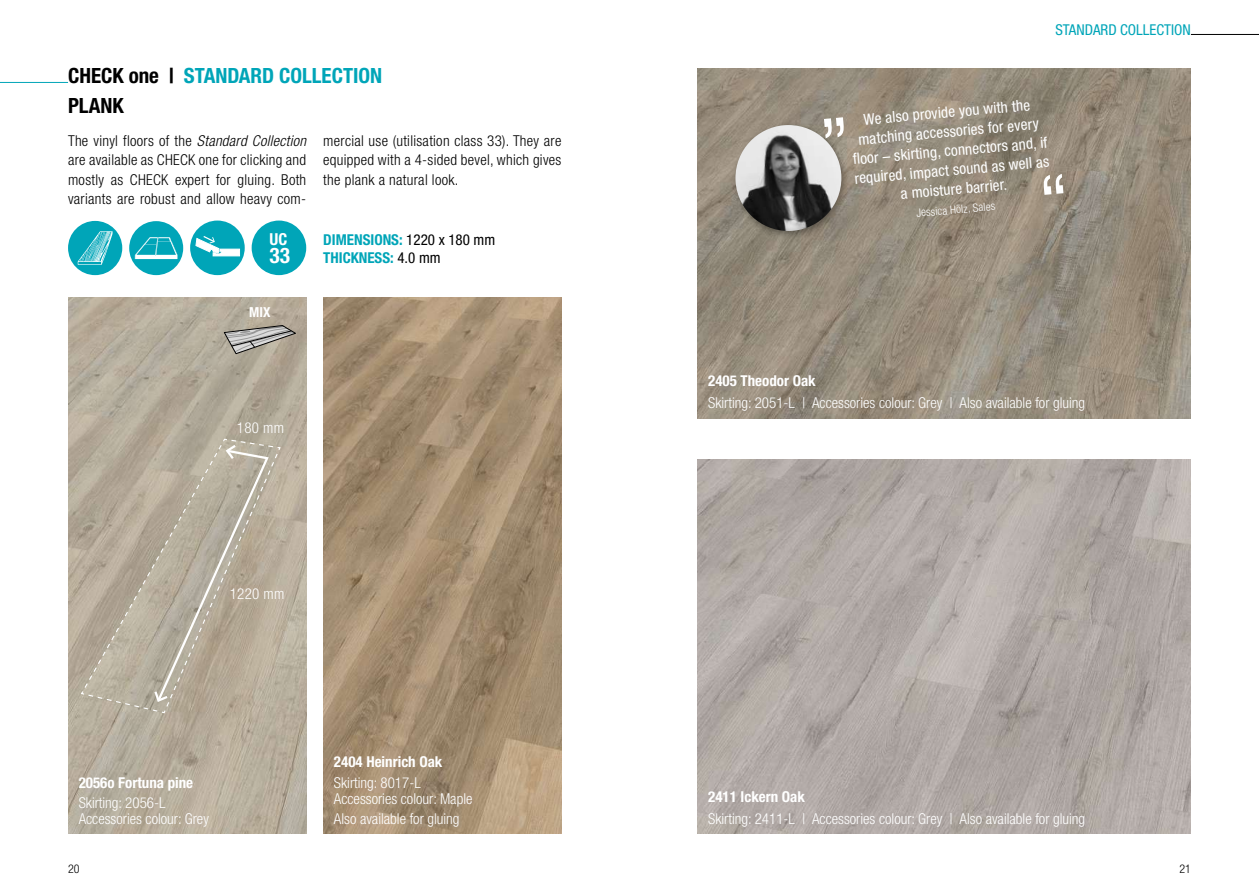
<style>
.page{position:relative;width:1259px;height:893px;background:#fff}
.page>*{position:absolute;margin:0;border:0;box-sizing:border-box;transform-origin:0 0}
.t1{font:700 condensed 21.45px "Helvetica Neue LT Std";color:#fff}
.t2{font:700 condensed 21px/30px "Helvetica Neue LT Std";color:#00a5b8}
.t3{font:700 condensed 16.5px "Helvetica Neue LT Std";color:#fff}
.t4{font:condensed 15.3px/19.4px "Helvetica Neue LT Std";color:#fff;text-align:center}
.t5{font:300 condensed 15px/19.5px "Helvetica Neue LT Std";letter-spacing:.02em;color:#000;text-align:justify}
.t6{font:300 condensed 15px/16.2px "Helvetica Neue LT Std";color:#fff}
.t7{font:700 condensed 15px "Helvetica Neue LT Std";color:#fff}
.t8{font:700 condensed 15px/18px "Helvetica Neue LT Std";color:#00a5b8}
.t9{font:condensed 15px "Helvetica Neue LT Std";color:#00a5b8}
.t10{font:700 condensed 13.8px "Helvetica Neue LT Std";color:#fff}
.t11{font:300 condensed 12px "Helvetica Neue LT Std";color:#000}
.t12{font:300 condensed 11.55px "Helvetica Neue LT Std";color:#fff}
.s1{color:#000}
.s2{font-style:italic}
.s3{font-weight:400;color:#000}
</style>
<div class="page">
<img style="left:323px;top:297px;width:238px;height:536px">
<img style="left:697px;top:68px;width:494px;height:351px">
<img style="left:68px;top:297px;width:238px;height:536px">
<img style="left:697px;top:459px;width:494px;height:374px">
<div style="left:731px;top:121px;width:119px;height:119px;background:#000;opacity:.35"></div>
<img style="left:735px;top:125px;width:106px;height:106px">
<svg style="left:224px;top:325px;width:72px;height:29px;background:#a4a098"></svg>
<hr style="left:0;top:82px;width:68px;height:1px;background:#00a5b8">
<hr style="left:1191px;top:34px;width:68px;height:1px;background:#000">
<div style="left:68px;top:221px;width:54px;height:54px;background:#00a5b8;border-radius:50%"></div>
<svg style="left:78px;top:231px;width:35px;height:34px"></svg>
<div style="left:190px;top:221px;width:55px;height:54px;background:#00a5b8;border-radius:50%"></div>
<svg style="left:196px;top:236px;width:44px;height:20px"></svg>
<div style="left:129px;top:221px;width:54px;height:54px;background:#00a5b8;border-radius:50%"></div>
<svg style="left:135px;top:237px;width:43px;height:22px"></svg>
<div style="left:252px;top:221px;width:54px;height:54px;background:#00a5b8;border-radius:50%"></div>
<svg style="left:80px;top:438px;width:201px;height:276px"></svg>
<svg style="left:82px;top:439px;width:197px;height:274px;background:#b6ac9b"></svg>
<svg style="left:824px;top:117px;width:20px;height:21px"></svg>
<svg style="left:1042px;top:174px;width:21px;height:21px"></svg>
<h2 class="t2" style="left:68px;top:60px;width:316px"><span class="s1">CHECK one |</span> STANDARD COLLECTION<br><span class="s1">PLANK</span></h2>
<p class="t5" style="left:68px;top:131px;width:240px">The vinyl floors of the <span class="s2">Standard Collection </span>are available as CHECK one for clicking and mostly as CHECK expert for gluing. Both variants are robust and allow heavy com-</p>
<p class="t5" style="left:323px;top:131px;width:240px">mercial use (utilisation class 33). They are equipped with a 4-sided bevel, which gives the plank a natural look.</p>
<p class="t3" style="left:269px;top:229px;width:19px">UC</p>
<h1 class="t1" style="left:269px;top:242px;width:22px">33</h1>
<p class="t10" style="left:249px;top:304px;width:23px">MIX</p>
<p class="t8" style="left:323px;top:230px;width:173px">DIMENSIONS: <span class="s3">1220 x 180 mm<br></span>THICKNESS: <span class="s3">4.0 mm</span></p>
<p class="t6" style="left:237px;top:420px;width:49px">180 mm</p>
<p class="t6" style="left:230px;top:586px;width:56px">1220 mm</p>
<p class="t7" style="left:79px;top:773px;width:116px">2056o Fortuna pine</p>
<p class="t6" style="left:79px;top:795px;width:132px">Skirting: 2056-L<br>Accessories colour: Grey</p>
<p class="t7" style="left:334px;top:753px;width:110px">2404 Heinrich Oak</p>
<p class="t6" style="left:334px;top:774px;width:140px">Skirting: 8017-L<br>Accessories colour: Maple</p>
<p class="t6" style="left:334px;top:811px;width:127px">Also available for gluing</p>
<p class="t9" style="left:1055px;top:21px;width:137px">STANDARD COLLECTION</p>
<p class="t4" style="left:848px;top:111px;width:197px;rotate:-5deg">We also provide you with the matching accessories for every<br>fl oor – skirting, connectors and, if required, impact sound as well as a moisture barrier.</p>
<p class="t12" style="left:916px;top:206px;width:81px;rotate:-5deg">Jessica Hölz, Sales</p>
<p class="t7" style="left:708px;top:371px;width:109px">2405 Theodor Oak</p>
<p class="t6" style="left:708px;top:394px;width:378px">Skirting: 2051-L | Accessories colour: Grey | Also available for gluing</p>
<p class="t7" style="left:708px;top:788px;width:98px">2411 Ickern Oak</p>
<p class="t6" style="left:708px;top:811px;width:378px">Skirting: 2411-L | Accessories colour: Grey | Also available for gluing</p>
<p class="t11" style="left:68px;top:861px;width:13px">20</p>
<p class="t11" style="left:1179px;top:861px;width:13px">21</p>
</div>
